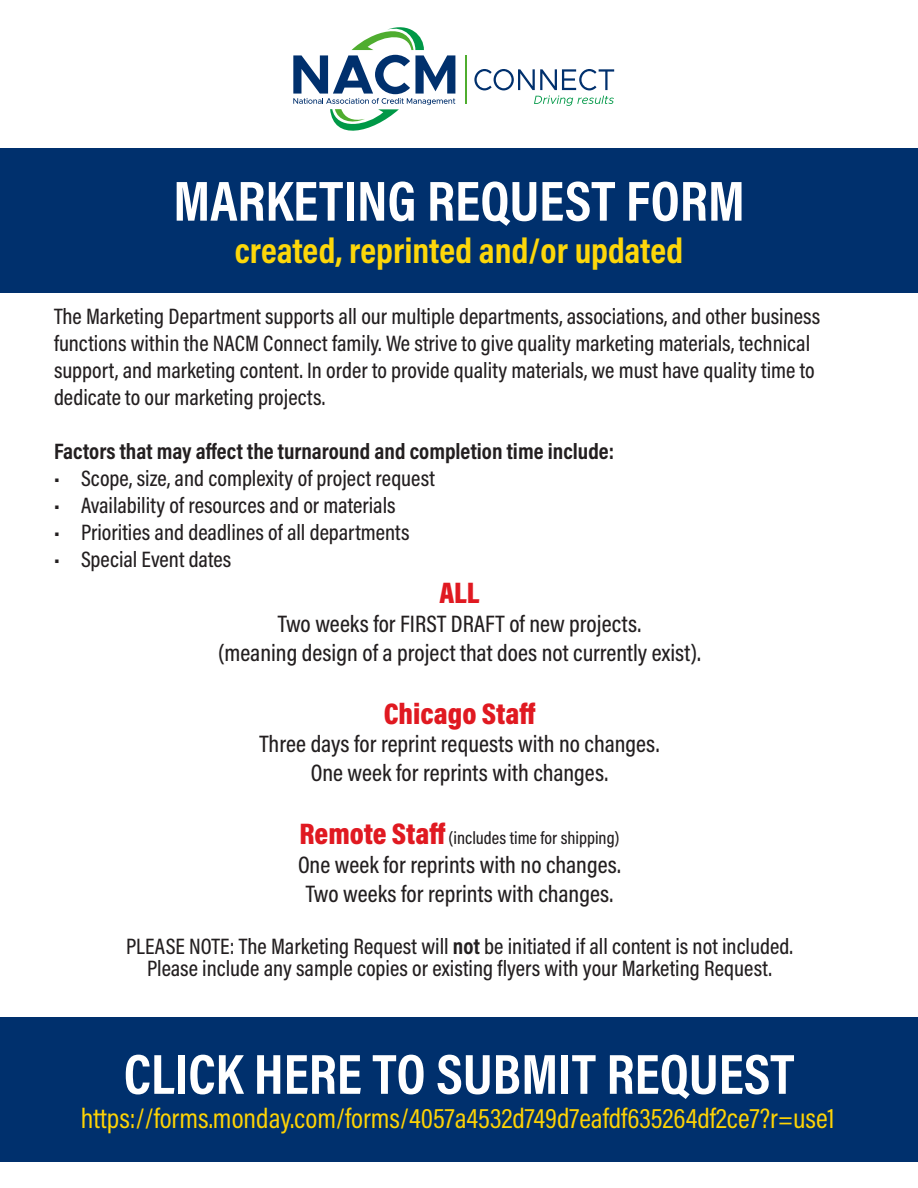
<style>
.page{position:relative;width:918px;height:1188px;background:#fff}
.page>*{position:absolute;margin:0;border:0;box-sizing:border-box;transform-origin:0 0}
.t1{font:700 57px "Acumin Pro Cond";color:#fff}
.t2{font:700 36px "Acumin Pro Cond";color:#fdd70a}
.t3{font:900 30px "Acumin Pro Cond";color:#e01921}
.t4{font:28.5px "Acumin Pro Cond";color:#fed304}
.t5{font:500 24px "Acumin Pro Cond";color:#231f20}
.t6{font:500 22.5px/27px "Acumin Pro Cond";color:#231f20}
.t7{font:700 22.5px "Acumin Pro Cond";color:#231f20}
.t8{font:500 18px "Acumin Pro Cond";color:#231f20}
.s1{font-weight:900;font-size:30px;color:#e01921}
.s2{font-weight:700}
</style>
<div class="page">
<svg style="left:474px;top:69px;width:140px;height:37px"></svg>
<hr style="left:465px;top:55px;width:2px;height:49px;background:#4fad2f">
<svg style="left:293px;top:27px;width:162px;height:104px"></svg>
<div style="left:0;top:148px;width:918px;height:145px;background:#00306d"></div>
<div style="left:0;top:1018px;width:918px;height:144px;background:#00306d"></div>
<p class="t1" style="left:173px;top:163px;width:573px">MARKETING REQUEST FORM</p>
<p class="t2" style="left:235px;top:226px;width:450px">created, reprinted and/or updated</p>
<p class="t6" style="left:54px;top:302px;width:768px">The Marketing Department supports all our multiple departments, associations, and other business functions within the NACM Connect family. We strive to give quality marketing materials, technical support, and marketing content. In order to provide quality materials, we must have quality time to dedicate to our marketing projects.</p>
<p class="t7" style="left:54px;top:436px;width:562px">Factors that may affect the turnaround and completion time include:</p>
<p class="t6" style="left:54px;top:464px;width:382px">• Scope, size, and complexity of project request</p>
<p class="t6" style="left:54px;top:491px;width:343px">• Availability of resources and or materials</p>
<p class="t6" style="left:54px;top:518px;width:357px">• Priorities and deadlines of all departments</p>
<p class="t6" style="left:54px;top:545px;width:179px">• Special Event dates</p>
<p class="t3" style="left:439px;top:573px;width:42px">ALL</p>
<p class="t5" style="left:278px;top:608px;width:365px">Two weeks for FIRST DRAFT of new projects.</p>
<p class="t5" style="left:218px;top:637px;width:484px">(meaning design of a project that does not currently exist).</p>
<p class="t3" style="left:384px;top:694px;width:153px">Chicago Staff</p>
<p class="t5" style="left:260px;top:728px;width:401px">Three days for reprint requests with no changes.</p>
<p class="t5" style="left:311px;top:757px;width:299px">One week for reprints with changes.</p>
<p class="t8" style="left:299px;top:826px;width:322px"><span class="s1">Remote Staff</span> (includes time for shipping)</p>
<p class="t5" style="left:298px;top:849px;width:324px">One week for reprints with no changes.</p>
<p class="t5" style="left:306px;top:878px;width:309px">Two weeks for reprints with changes.</p>
<p class="t6" style="left:126px;top:932px;width:668px">PLEASE NOTE: The Marketing Request will <span class="s2">not</span> be initiated if all content is not included.</p>
<p class="t6" style="left:147px;top:955px;width:626px">Please include any sample copies or existing flyers with your Marketing Request.</p>
<p class="t1" style="left:124px;top:1037px;width:672px">CLICK HERE TO SUBMIT REQUEST</p>
<p class="t4" style="left:81px;top:1100px;width:756px">https://forms.monday.com/forms/4057a4532d749d7eafdf635264df2ce7?r=use1</p>
</div>
